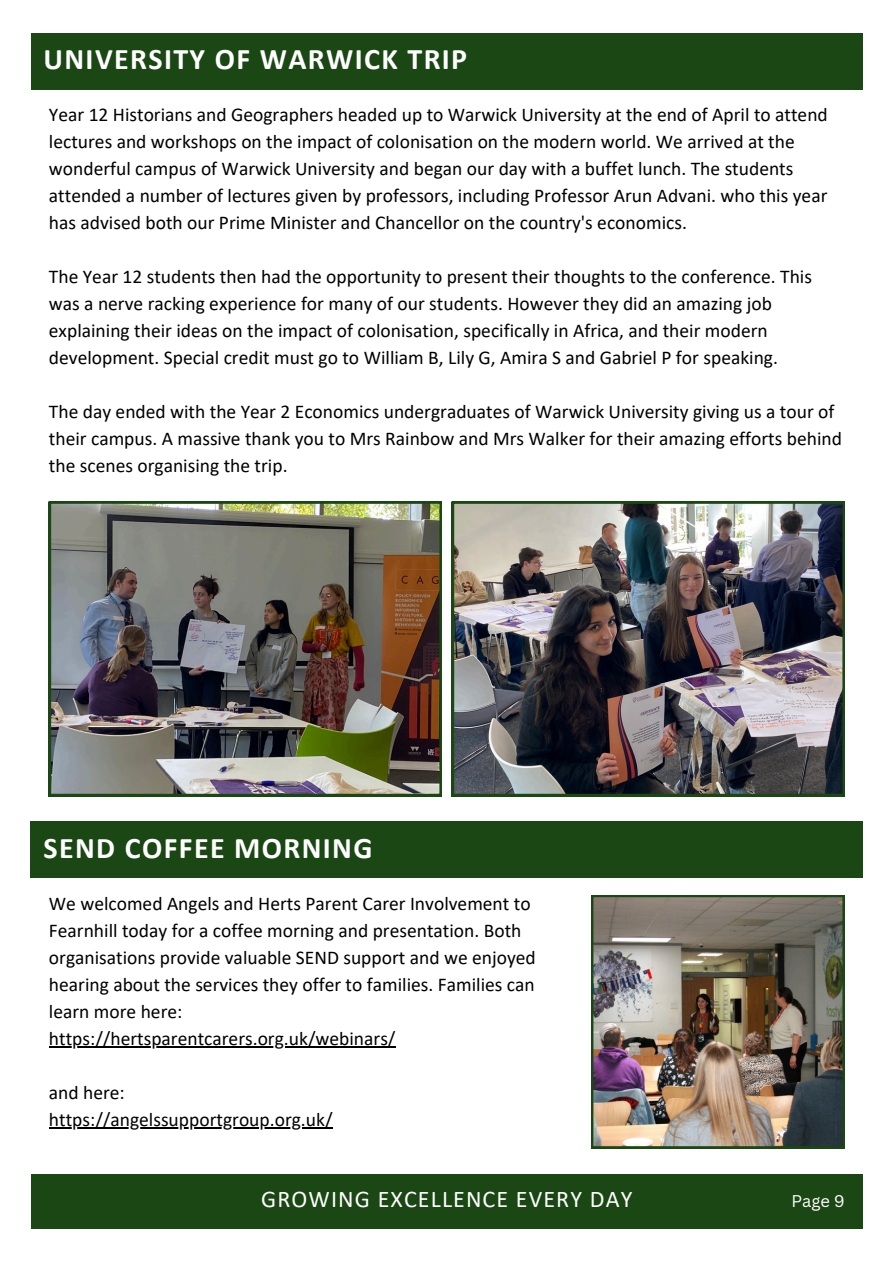
<style>
.page{position:relative;width:894px;height:1264px;background:#fff}
.page>*{position:absolute;margin:0;border:0;box-sizing:border-box;transform-origin:0 0}
.t1{font:700 30px "Calibri";letter-spacing:.045em;color:#fff}
.t2{font:24px "Calibri";letter-spacing:.045em;color:#fff}
.t3{font:19.5px/27px "Calibri";color:#000}
.t4{font:16.5px "Canva Sans";color:#fff}
</style>
<div class="page">
<div style="left:31px;top:1174px;width:831px;height:54px;background:#1a4713"></div>
<div style="left:31px;top:33px;width:831px;height:56px;background:#1a4713"></div>
<img style="left:49px;top:501px;width:392px;height:295px">
<img style="left:452px;top:501px;width:392px;height:295px">
<div style="left:31px;top:821px;width:831px;height:57px;background:#1a4713"></div>
<img style="left:591px;top:895px;width:253px;height:253px">
<hr style="left:49px;top:1046px;width:346px;height:1px;background:#000">
<hr style="left:49px;top:1127px;width:283px;height:1px;background:#000">
<h3 class="t1" style="left:44px;top:47px;width:425px">UNIVERSITY OF WARWICK TRIP</h3>
<p class="t3" style="left:49px;top:103px;width:780px">Year 12 Historians and Geographers headed up to Warwick University at the end of April to attend lectures and workshops on the impact of colonisation on the modern world. We arrived at the wonderful campus of Warwick University and began our day with a buffet lunch. The students attended a number of lectures given by professors, including Professor Arun Advani. who this year has advised both our Prime Minister and Chancellor on the country's economics.</p>
<p class="t3" style="left:49px;top:265px;width:764px">The Year 12 students then had the opportunity to present their thoughts to the conference. This was a nerve racking experience for many of our students. However they did an amazing job explaining their ideas on the impact of colonisation, specifically in Africa, and their modern development. Special credit must go to William B, Lily G, Amira S and Gabriel P for speaking.</p>
<p class="t3" style="left:49px;top:400px;width:794px">The day ended with the Year 2 Economics undergraduates of Warwick University giving us a tour of their campus. A massive thank you to Mrs Rainbow and Mrs Walker for their amazing efforts behind the scenes organising the trip.</p>
<h3 class="t1" style="left:44px;top:835px;width:330px">SEND COFFEE MORNING</h3>
<h2 class="t3" style="left:49px;top:891px;width:488px">We welcomed Angels and Herts Parent Carer Involvement to Fearnhill today for a coffee morning and presentation. Both organisations provide valuable SEND support and we enjoyed hearing about the services they offer to families. Families can learn more here:</h2>
<p class="t3" style="left:49px;top:1026px;width:348px">https://hertsparentcarers.org.uk/webinars/</p>
<p class="t3" style="left:49px;top:1080px;width:285px">and here: https://angelssupportgroup.org.uk/</p>
<p class="t2" style="left:261px;top:1188px;width:372px">GROWING EXCELLENCE EVERY DAY</p>
<h3 class="t4" style="left:791px;top:1189px;width:55px">Page 9</h3>
</div>
